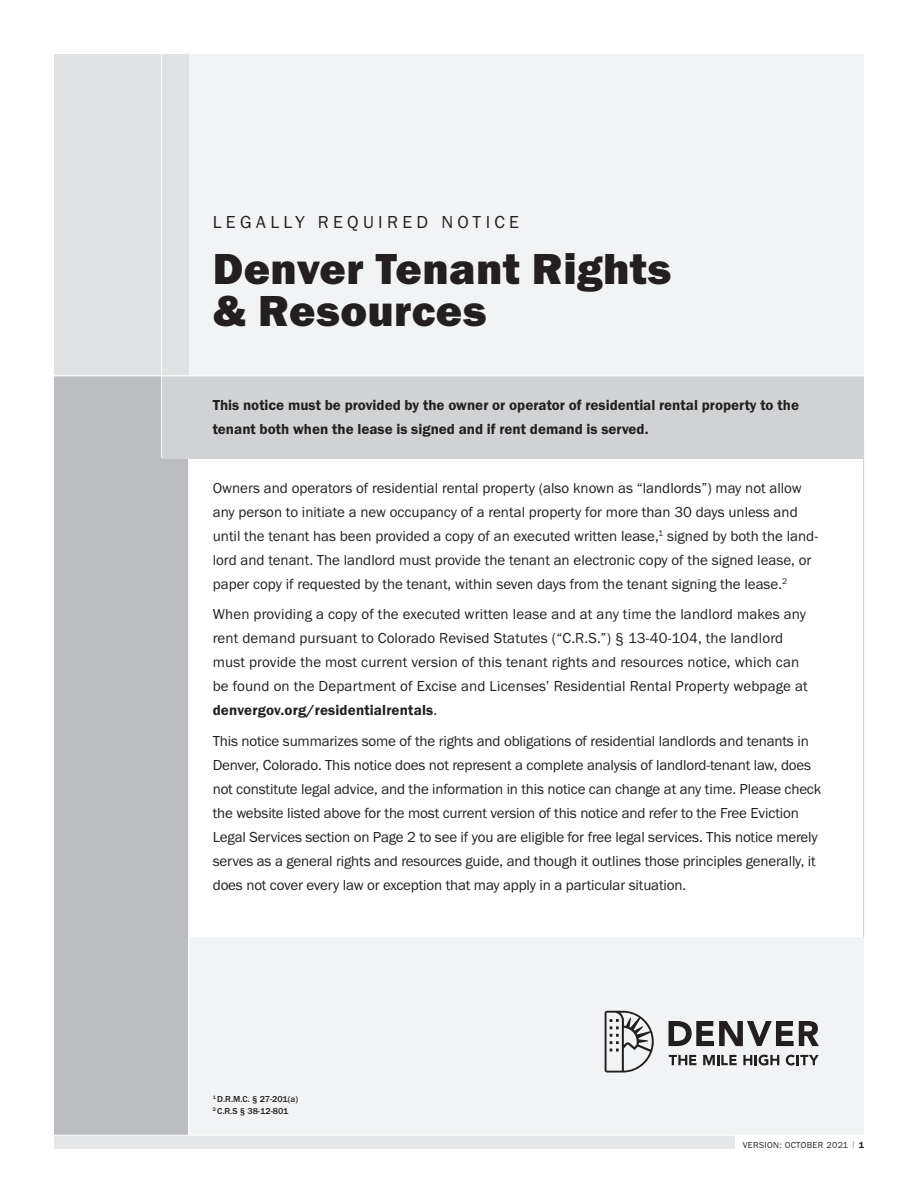
<style>
.page{position:relative;width:918px;height:1188px;background:#fff}
.page>*{position:absolute;margin:0;border:0;box-sizing:border-box;transform-origin:0 0}
.t1{font:45px/42px "Franklin Got T Heav";letter-spacing:.01em;color:#231f20}
.t2{font:18px "Franklin Got T";letter-spacing:.24em;color:#231f20}
.Intro_text{font:15px/24px "Franklin Got T";letter-spacing:-.01em;color:#231f20}
.Intro_text-2{font:15px/24px "Franklin Got T";letter-spacing:.01em;color:#231f20}
.t3{font:600 15px/24px "Franklin Got T";color:#231f20}
.Head_8_pt_all_caps{font:500 9px "Franklin Got T";color:#231f20}
.t4{font:9px "Franklin Got T";letter-spacing:.04em;color:#231f20}
.s1{font-weight:600}
.s2{color:#939598}
</style>
<div class="page">
<div style="left:54px;top:54px;width:810px;height:322px;background:#f2f3f4"></div>
<div style="left:54px;top:54px;width:135px;height:1080px;background:#e1e2e4"></div>
<div style="left:54px;top:376px;width:135px;height:764px;background:#bcbdc0"></div>
<div style="left:162px;top:376px;width:702px;height:82px;background:#d1d2d4"></div>
<hr style="left:161px;top:54px;width:1px;height:404px;background:#fff">
<div style="left:188px;top:938px;width:676px;height:197px;background:#f2f3f4"></div>
<svg style="left:669px;top:1021px;width:150px;height:25px"></svg>
<svg style="left:669px;top:1055px;width:27px;height:10px"></svg>
<svg style="left:703px;top:1055px;width:34px;height:10px"></svg>
<svg style="left:743px;top:1055px;width:36px;height:10px"></svg>
<svg style="left:786px;top:1055px;width:33px;height:10px"></svg>
<svg style="left:605px;top:1011px;width:49px;height:62px"></svg>
<hr style="left:188px;top:458px;width:1px;height:677px;background:#fff">
<div style="left:54px;top:1135px;width:680px;height:13px;background:#e6e7e9"></div>
<hr style="left:54px;top:1135px;width:810px;height:1px;background:#fff">
<hr style="left:54px;top:375px;width:810px;height:1px;background:#fff">
<hr style="left:863px;top:440px;width:1px;height:498px;background:#d1d2d4">
<p class="t2" style="left:213px;top:212px;width:308px">LEGALLY REQUIRED NOTICE</p>
<p class="t1" style="left:213px;top:247px;width:460px">Denver Tenant Rights &amp; Resources</p>
<p class="t3" style="left:213px;top:393px;width:588px">This notice must be provided by the owner or operator of residential rental property to the tenant both when the lease is signed and if rent demand is served.</p>
<p class="Intro_text" style="left:213px;top:475px;width:607px">Owners and operators of residential rental property (also known as “landlords”) may not allow any person to initiate a new occupancy of a rental property for more than 30 days unless and until the tenant has been provided a copy of an executed written lease,<sup>1</sup> signed by both the land&shy;lord and tenant. The landlord must provide the tenant an electronic copy of the signed lease, or paper copy if requested by the tenant, within seven days from the tenant signing the lease.<sup>2</sup></p>
<p class="Intro_text-2" style="left:213px;top:602px;width:596px">When providing a copy of the executed written lease and at any time the landlord makes any rent demand pursuant to Colorado Revised Statutes (“C.R.S.”) § 13-40-104, the landlord must provide the most current version of this tenant rights and resources notice, which can be found on the Department of Excise and Licenses’ Residential Rental Property webpage at <span class="s1">denvergov.org/residentialrentals</span>.</p>
<p class="Intro_text" style="left:213px;top:729px;width:610px">This notice summarizes some of the rights and obligations of residential landlords and tenants in Denver, Colorado. This notice does not represent a complete analysis of landlord-tenant law, does not constitute legal advice, and the information in this notice can change at any time. Please check the website listed above for the most current version of this notice and refer to the Free Eviction Legal Services section on Page 2 to see if you are eligible for free legal services. This notice merely serves as a general rights and resources guide, and though it outlines those principles generally, it does not cover every law or exception that may apply in a particular situation.</p>
<p class="Head_8_pt_all_caps" style="left:213px;top:1094px;width:87px"><sup>1</sup> D.R.M.C. § 27-201(a)</p>
<p class="Head_8_pt_all_caps" style="left:213px;top:1106px;width:77px"><sup>2</sup> C.R.S § 38-12-801</p>
<p class="t4" style="left:743px;top:1140px;width:123px">VERSION: OCTOBER 2021 <span class="s2">|</span> <span class="s1">1</span></p>
</div>
